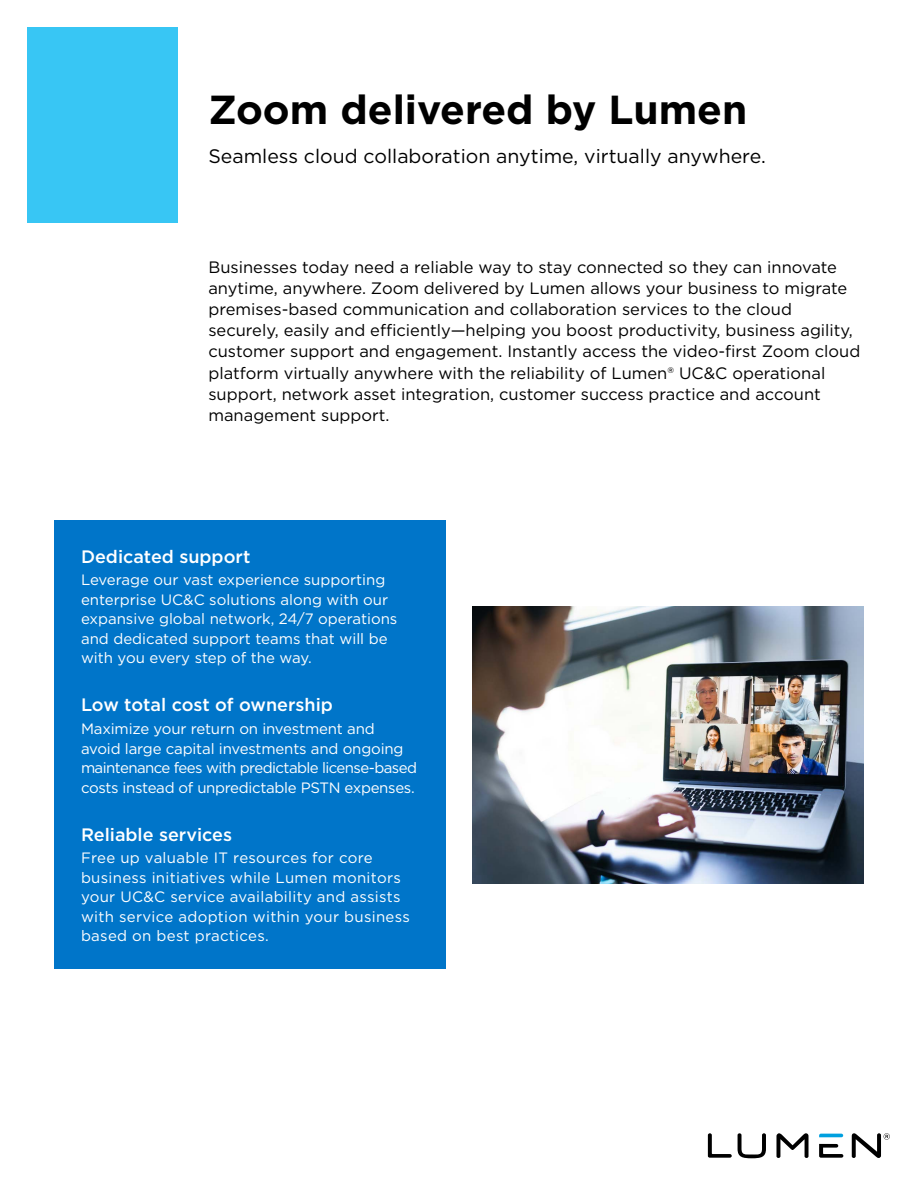
<style>
.page{position:relative;width:918px;height:1188px;background:#fff}
.page>*{position:absolute;margin:0;border:0;box-sizing:border-box;transform-origin:0 0}
.t1{font:700 40.5px "Gotham";color:#000}
.t2{font:19.5px "Gotham";color:#000}
.t3{font:500 18px "Gotham";color:#fff}
.t4{font:16.5px/21px "Gotham";color:#000}
.t5{font:15px/19.5px "Gotham";color:#fff}
.t6{font:15px/19.5px "Gotham";letter-spacing:.02em;color:#fff}
.t7{font:15px/19.5px "Gotham";letter-spacing:-.02em;color:#fff}
</style>
<div class="page">
<svg style="left:708px;top:1133px;width:24px;height:25px"></svg>
<svg style="left:738px;top:1133px;width:28px;height:25px"></svg>
<svg style="left:776px;top:1133px;width:33px;height:25px"></svg>
<svg style="left:819px;top:1134px;width:24px;height:3px"></svg>
<svg style="left:819px;top:1144px;width:24px;height:14px"></svg>
<svg style="left:852px;top:1133px;width:38px;height:25px"></svg>
<div style="left:27px;top:27px;width:150px;height:196px;background:#38c6f4"></div>
<div style="left:54px;top:520px;width:392px;height:449px;background:#0075c9"></div>
<img style="left:472px;top:606px;width:392px;height:277px">
<h1 class="t1" style="left:208px;top:83px;width:540px">Zoom delivered by Lumen</h1>
<p class="t2" style="left:208px;top:143px;width:559px">Seamless cloud collaboration anytime, virtually anywhere.</p>
<p class="t4" style="left:208px;top:257px;width:653px">Businesses today need a reliable way to stay connected so they can innovate anytime, anywhere. Zoom delivered by Lumen allows your business to migrate premises-based communication and collaboration services to the cloud securely, easily and efficiently—helping you boost productivity, business agility, customer support and engagement. Instantly access the video-first Zoom cloud platform virtually anywhere with the reliability of Lumen® UC&amp;C operational support, network asset integration, customer success practice and account management support.</p>
<p class="t3" style="left:81px;top:544px;width:171px">Dedicated support</p>
<p class="t5" style="left:81px;top:570px;width:318px">Leverage our vast experience supporting enterprise UC&amp;C solutions along with our expansive global network, 24/7 operations and dedicated support teams that will be with you every step of the way.</p>
<p class="t3" style="left:81px;top:693px;width:253px">Low total cost of ownership</p>
<p class="t7" style="left:81px;top:719px;width:338px">Maximize your return on investment and avoid large capital investments and ongoing maintenance fees with predictable license-based costs instead of unpredictable PSTN expenses.</p>
<p class="t3" style="left:81px;top:822px;width:153px">Reliable services</p>
<p class="t6" style="left:81px;top:848px;width:330px">Free up valuable IT resources for core business initiatives while Lumen monitors your UC&amp;C service availability and assists with service adoption within your business based on best practices.</p>
</div>
